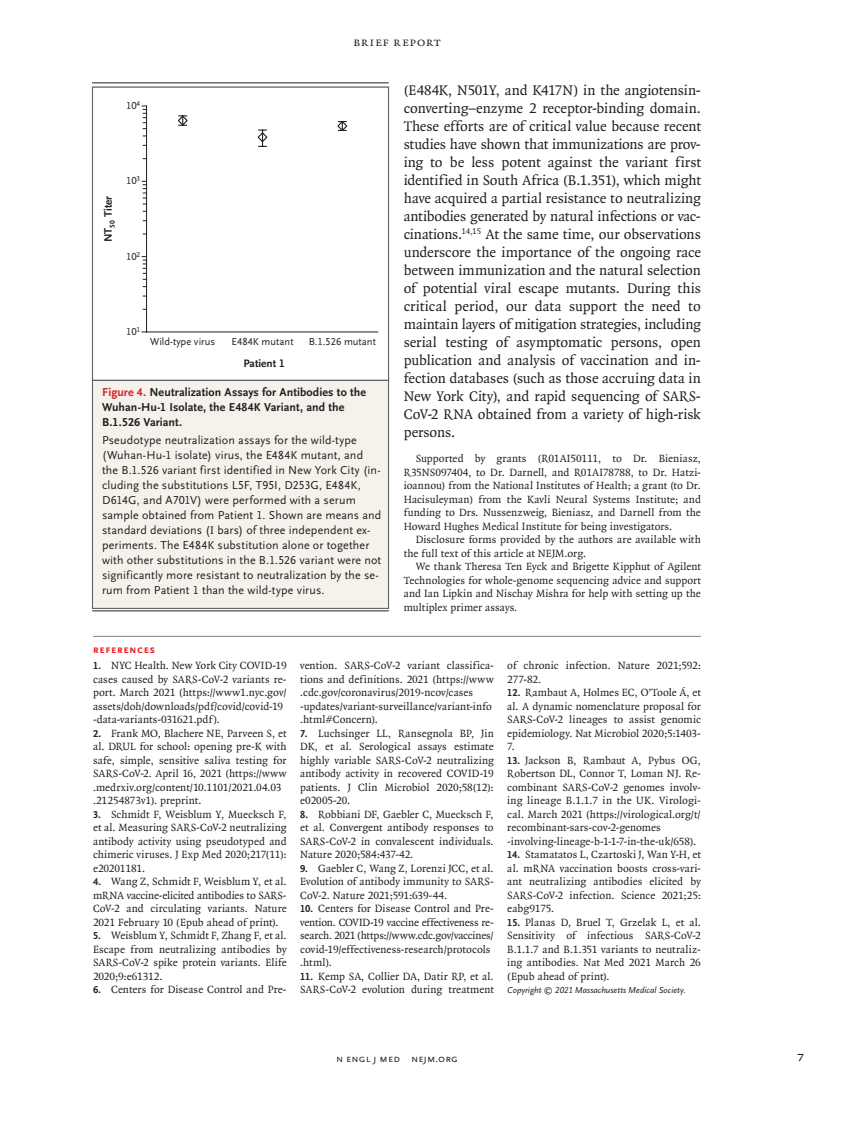
<style>
.page{position:relative;width:851px;height:1134px;background:#fff}
.page>*{position:absolute;margin:0;border:0;box-sizing:border-box;transform-origin:0 0}
.t1{font:15px/18px "OTNEJM Quadraat";letter-spacing:-.005em;color:#231f20;text-align:justify}
.t2{font:14.25px "OTNEJM Quadraat Cap";color:#231f20}
.t3{font:12.75px "OTNEJM Quadraat Small Cap";letter-spacing:.05em;color:#231f20}
.t4{font:12px/15px "OTNEJM Scala Sans LF";letter-spacing:.01em;color:#231f20}
.t5{font:700 12px/15px "OTNEJM Scala Sans LF";letter-spacing:.005em;color:#231f20}
.t6{font:11.25px/13.5px "OTNEJM Quadraat";letter-spacing:.005em;color:#231f20;text-align:justify}
.t7{font:700 11.25px "OTNEJM Scala Sans LF";color:#231f20}
.t8{font:700 11.25px "OTNEJM Scala Sans Small LF Cap";letter-spacing:.05em;color:#ee1d23}
.t9{font:10.8px "OTNEJM Scala Sans LF Cap";letter-spacing:.01em;color:#231f20}
.t10{font:10.5px "OTNEJM Scala Sans LF";color:#231f20}
.t11{font:italic 9px "OTNEJM Scala Sans LF";color:#231f20}
.s1{color:#d1232a}
.s2{font-family:"OTNEJM Quadraat"}
.s3{font-family:"OTNEJM Scala Sans LF";font-weight:700;font-size:10.5px}
</style>
<div class="page">
<hr style="left:93px;top:636px;width:607px;height:1px;background:#808285">
<hr style="left:92px;top:610px;width:297px;height:1px;background:#231f20">
<hr style="left:92px;top:82px;width:297px;height:1px;background:#231f20">
<div style="left:92px;top:378px;width:296px;height:230px;background:#f5f1eb"></div>
<div style="left:92px;top:377px;width:297px;height:232px;border:1px solid #636366"></div>
<svg style="left:94px;top:105px;width:293px;height:274px"></svg>
<hr style="left:146px;top:106px;width:1px;height:226px;background:#231f20">
<hr style="left:146px;top:332px;width:232px;height:1px;background:#231f20">
<svg style="left:142px;top:256px;width:4px;height:24px"></svg>
<svg style="left:142px;top:181px;width:4px;height:24px"></svg>
<svg style="left:142px;top:106px;width:4px;height:23px"></svg>
<svg style="left:256px;top:130px;width:12px;height:17px"></svg>
<svg style="left:177px;top:115px;width:12px;height:12px"></svg>
<svg style="left:336px;top:120px;width:12px;height:12px"></svg>
<div style="left:92px;top:86px;width:297px;height:295px;border:1px solid #636366"></div>
<p class="t3" style="left:353px;top:35px;width:89px">Brief Report</p>
<p class="t1" style="left:403px;top:81px;width:299px">(E484K, N501Y, and K417N) in the angiotensin&shy;converting–enzyme 2 receptor-binding domain.<br>These efforts are of critical value because recent studies have shown that immunizations are prov&shy;ing to be less potent against the variant first identified in South Africa (B.1.351), which might have acquired a partial resistance to neutralizing antibodies generated by natural infections or vac&shy;cinations.<sup>14,15</sup> At the same time, our observations underscore the importance of the ongoing race between immunization and the natural selection of potential viral escape mutants. During this critical period, our data support the need to maintain layers of mitigation strategies, including serial testing of asymptomatic persons, open publication and analysis of vaccination and in&shy;fection databases (such as those accruing data in New York City), and rapid sequencing of SARS-CoV-2 RNA obtained from a variety of high-risk persons.</p>
<p class="t6" style="left:403px;top:452px;width:299px;text-indent:12px">Supported by grants (R01AI50111, to Dr. Bieniasz, R35NS097404, to Dr. Darnell, and R01AI78788, to Dr. Hatzi&shy;ioannou) from the National Institutes of Health; a grant (to Dr.<br>Hacisuleyman) from the Kavli Neural Systems Institute; and funding to Drs. Nussenzweig, Bieniasz, and Darnell from the Howard Hughes Medical Institute for being investigators.</p>
<p class="t6" style="left:404px;top:533px;width:298px;text-indent:12px">Disclosure forms provided by the authors are available with the full text of this article at NEJM.org.</p>
<p class="t6" style="left:404px;top:560px;width:299px;text-indent:12px">We thank Theresa Ten Eyck and Brigette Kipphut of Agilent Technologies for whole-genome sequencing advice and support and Ian Lipkin and Nischay Mishra for help with setting up the multiplex primer assays.</p>
<p class="t10" style="left:126px;top:100px;width:16px">10<sup>4</sup></p>
<p class="t10" style="left:126px;top:175px;width:16px">10<sup>3</sup></p>
<p class="t7" style="left:102px;top:242px;width:48px;rotate:-90deg">NT<sub>50</sub> Titer</p>
<p class="t10" style="left:126px;top:251px;width:16px">10<sup>2</sup></p>
<p class="t10" style="left:126px;top:326px;width:16px">10<sup>1</sup></p>
<p class="t10" style="left:150px;top:336px;width:67px">Wild-type virus</p>
<p class="t10" style="left:231px;top:336px;width:64px">E484K mutant</p>
<p class="t7" style="left:243px;top:357px;width:43px">Patient 1</p>
<p class="t10" style="left:309px;top:336px;width:69px">B.1.526 mutant</p>
<p class="t5" style="left:102px;top:385px;width:266px"><span class="s1">Figure 4.</span> Neutralization Assays for Antibodies to the<br>Wuhan-Hu-1 Isolate, the E484K Variant, and the<br>B.1.526 Variant.</p>
<p class="t4" style="left:102px;top:433px;width:281px">Pseudotype neutralization assays for the wild-type (Wuhan-Hu-1 isolate) virus, the E484K mutant, and the B.1.526 variant first identified in New York City (in&shy;cluding the substitutions L5F, T95I, D253G, E484K, D614G, and A701V) were performed with a serum sample obtained from Patient 1. Shown are means and standard deviations (<span class="s2">I</span> bars) of three independent ex&shy;periments. The E484K substitution alone or together with other substitutions in the B.1.526 variant were not significantly more resistant to neutralization by the se&shy;rum from Patient 1 than the wild-type virus.</p>
<p class="t8" style="left:93px;top:643px;width:63px">References</p>
<p class="t6" style="left:93px;top:659px;width:195px;text-align:left"><span class="s3">1.</span> NYC Health. New York City COVID-19 cases caused by SARS-CoV-2 variants re&shy;port. March 2021 (https://www1.nyc.gov/ assets/doh/downloads/pdf/covid/covid-19 -data-variants-031621.pdf).</p>
<p class="t6" style="left:93px;top:726px;width:195px;text-align:left"><span class="s3">2.</span> Frank MO, Blachere NE, Parveen S, et al. DRUL for school: opening pre-K with safe, simple, sensitive saliva testing for SARS-CoV-2. April 16, 2021 (https://www .medrxiv.org/content/10.1101/2021.04.03 .21254873v1). preprint.</p>
<p class="t6" style="left:93px;top:807px;width:195px"><span class="s3">3.</span> Schmidt F, Weisblum Y, Muecksch F, et al. Measuring SARS-CoV-2 neutralizing antibody activity using pseudotyped and chimeric viruses. J Exp Med 2020;217(11): e20201181.</p>
<p class="t6" style="left:93px;top:875px;width:195px"><span class="s3">4.</span> Wang Z, Schmidt F, Weisblum Y, et al. mRNA vaccine-elicited antibodies to SARS-CoV-2 and circulating variants. Nature 2021 February 10 (Epub ahead of print).</p>
<p class="t6" style="left:93px;top:929px;width:195px"><span class="s3">5.</span> Weisblum Y, Schmidt F, Zhang F, et al.<br>Escape from neutralizing antibodies by SARS-CoV-2 spike protein variants. Elife 2020;9:e61312.</p>
<p class="t6" style="left:93px;top:983px;width:195px"><span class="s3">6.</span> Centers for Disease Control and Pre-</p>
<p class="t6" style="left:300px;top:659px;width:195px;text-align:left">vention. SARS-CoV-2 variant classifica&shy;tions and definitions. 2021 (https://www .cdc.gov/coronavirus/2019-ncov/cases -updates/variant-surveillance/variant-info .html#Concern).</p>
<p class="t6" style="left:300px;top:726px;width:195px"><span class="s3">7.</span> Luchsinger LL, Ransegnola BP, Jin DK, et al. Serological assays estimate highly variable SARS-CoV-2 neutralizing antibody activity in recovered COVID-19 patients. J Clin Microbiol 2020;58(12): e02005-20.</p>
<p class="t6" style="left:300px;top:807px;width:195px"><span class="s3">8.</span> Robbiani DF, Gaebler C, Muecksch F, et al. Convergent antibody responses to SARS-CoV-2 in convalescent individuals.<br>Nature 2020;584:437-42.</p>
<p class="t6" style="left:300px;top:861px;width:195px"><span class="s3">9.</span> Gaebler C, Wang Z, Lorenzi JCC, et al.<br>Evolution of antibody immunity to SARS-CoV-2. Nature 2021;591:639-44.</p>
<p class="t6" style="left:300px;top:902px;width:195px;text-align:left"><span class="s3">10.</span> Centers for Disease Control and Pre&shy;vention. COVID-19 vaccine effectiveness re&shy;search. 2021 (https://www.cdc.gov/vaccines/ covid-19/effectiveness-research/protocols .html).</p>
<p class="t6" style="left:300px;top:969px;width:195px"><span class="s3">11.</span> Kemp SA, Collier DA, Datir RP, et al.<br>SARS-CoV-2 evolution during treatment</p>
<p class="t6" style="left:507px;top:659px;width:195px">of chronic infection. Nature 2021;592:<br>277-82.</p>
<p class="t6" style="left:507px;top:686px;width:195px"><span class="s3">12.</span> Rambaut A, Holmes EC, O’Toole Á, et al. A dynamic nomenclature proposal for SARS-CoV-2 lineages to assist genomic epidemiology. Nat Microbiol 2020;5:1403- 7.</p>
<p class="t6" style="left:507px;top:753px;width:195px;text-align:left"><span class="s3">13.</span> Jackson B, Rambaut A, Pybus OG, Robertson DL, Connor T, Loman NJ. Re&shy;combinant SARS-CoV-2 genomes involv&shy;ing lineage B.1.1.7 in the UK. Virologi&shy;cal. March 2021 (https://virological.org/t/ recombinant-sars-cov-2-genomes -involving-lineage-b-1-1-7-in-the-uk/658).</p>
<p class="t6" style="left:507px;top:848px;width:195px"><span class="s3">14.</span> Stamatatos L, Czartoski J, Wan Y-H, et al. mRNA vaccination boosts cross-vari&shy;ant neutralizing antibodies elicited by SARS-CoV-2 infection. Science 2021;25: eabg9175.</p>
<p class="t6" style="left:507px;top:915px;width:195px"><span class="s3">15.</span> Planas D, Bruel T, Grzelak L, et al.<br>Sensitivity of infectious SARS-CoV-2<br>B.1.1.7 and B.1.351 variants to neutraliz&shy;ing antibodies. Nat Med 2021 March 26 (Epub ahead of print).</p>
<p class="t11" style="left:507px;top:985px;width:180px">Copyright © 2021 Massachusetts Medical Society.</p>
<p class="t9" style="left:336px;top:1053px;width:123px">n engl j med nejm.org</p>
<p class="t2" style="left:797px;top:1048px;width:9px">7</p>
</div>
